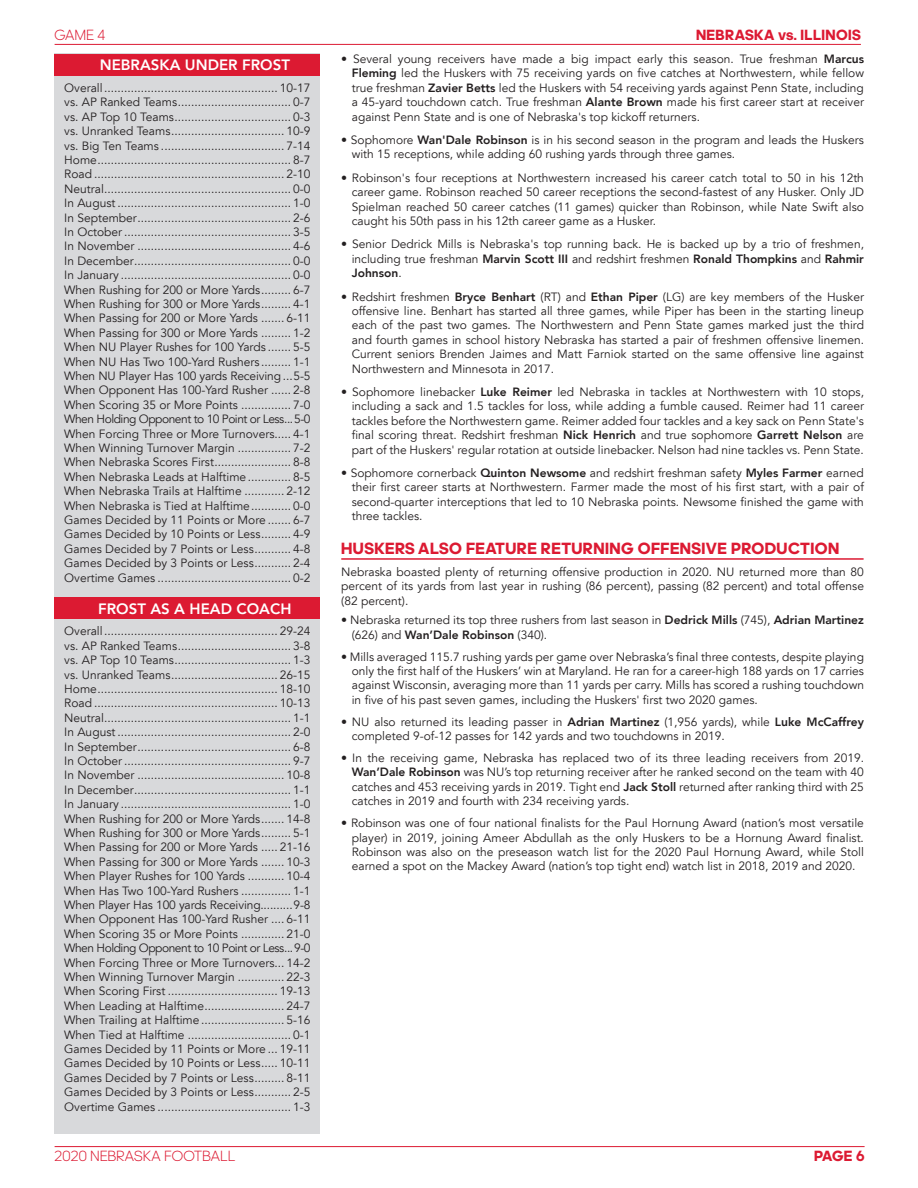
<style>
.page{position:relative;width:918px;height:1188px;background:#fff}
.page>*{position:absolute;margin:0;border:0;box-sizing:border-box;transform-origin:0 0}
.t1{font:700 16.5px "adineue PRO";letter-spacing:.025em;color:#dc1a32}
.t2{font:800 15px "Avenir LT Std";color:#fff}
.t3{font:300 15px "adineue PRO";letter-spacing:.025em;color:#dc1a32}
.t4{font:700 15px "adineue PRO";letter-spacing:.025em;color:#dc1a32}
.t5{font:12px/14.4px "Avenir LT Std";color:#231f20;text-align:justify}
.s1{font-weight:800}
</style>
<div class="page">
<hr style="left:55px;top:44px;width:806px;height:1px;background:#dc1a32">
<hr style="left:55px;top:1146px;width:810px;height:1px;background:#dc1a32">
<hr style="left:341px;top:558px;width:523px;height:2px;background:#dc1a32">
<div style="left:55px;top:54px;width:265px;height:1080px;background:#d8d9db"></div>
<div style="left:55px;top:54px;width:265px;height:22px;background:#dc1a32"></div>
<div style="left:55px;top:597px;width:265px;height:22px;background:#dc1a32"></div>
<p class="t3" style="left:55px;top:27px;width:52px">GAME 4</p>
<p class="t2" style="left:100px;top:56px;width:192px">NEBRASKA UNDER FROST</p>
<p class="t5" style="left:64px;top:81px;width:248px">Overall.................................................... 10-17 vs. AP Ranked Teams.................................. 0-7 vs. AP Top 10 Teams................................... 0-3 vs. Unranked Teams.................................. 10-9 vs. Big Ten Teams ..................................... 7-14<br>Home.......................................................... 8-7<br>Road ......................................................... 2-10<br>Neutral........................................................ 0-0<br>In August .................................................... 1-0<br>In September.............................................. 2-6<br>In October .................................................. 3-5<br>In November .............................................. 4-6<br>In December............................................... 0-0<br>In January ................................................... 0-0<br>When Rushing for 200 or More Yards......... 6-7<br>When Rushing for 300 or More Yards......... 4-1<br>When Passing for 200 or More Yards ....... 6-11<br>When Passing for 300 or More Yards ......... 1-2<br>When NU Player Rushes for 100 Yards ....... 5-5<br>When NU Has Two 100-Yard Rushers ......... 1-1<br>When NU Player Has 100 yards Receiving...5-5<br>When Opponent Has 100-Yard Rusher ...... 2-8<br>When Scoring 35 or More Points ............... 7-0<br>When Holding Opponent to 10 Point or Less...5-0<br>When Forcing Three or More Turnovers..... 4-1<br>When Winning Turnover Margin ................ 7-2<br>When Nebraska Scores First....................... 8-8<br>When Nebraska Leads at Halftime............. 8-5<br>When Nebraska Trails at Halftime ............ 2-12<br>When Nebraska is Tied at Halftime............ 0-0<br>Games Decided by 11 Points or More ....... 6-7<br>Games Decided by 10 Points or Less......... 4-9<br>Games Decided by 7 Points or Less........... 4-8<br>Games Decided by 3 Points or Less........... 2-4<br>Overtime Games ........................................ 0-2</p>
<p class="t2" style="left:98px;top:599px;width:195px">FROST AS A HEAD COACH</p>
<p class="t5" style="left:64px;top:624px;width:248px">Overall.................................................... 29-24 vs. AP Ranked Teams.................................. 3-8 vs. AP Top 10 Teams................................... 1-3 vs. Unranked Teams................................ 26-15<br>Home...................................................... 18-10<br>Road ....................................................... 10-13<br>Neutral........................................................ 1-1<br>In August .................................................... 2-0<br>In September.............................................. 6-8<br>In October .................................................. 9-7<br>In November ............................................ 10-8<br>In December............................................... 1-1<br>In January ................................................... 1-0<br>When Rushing for 200 or More Yards....... 14-8<br>When Rushing for 300 or More Yards......... 5-1<br>When Passing for 200 or More Yards ..... 21-16<br>When Passing for 300 or More Yards ....... 10-3<br>When Player Rushes for 100 Yards ........... 10-4<br>When Has Two 100-Yard Rushers ............... 1-1<br>When Player Has 100 yards Receiving..........9-8<br>When Opponent Has 100-Yard Rusher .... 6-11<br>When Scoring 35 or More Points ............. 21-0<br>When Holding Opponent to 10 Point or Less...9-0<br>When Forcing Three or More Turnovers... 14-2<br>When Winning Turnover Margin .............. 22-3<br>When Scoring First ................................. 19-13<br>When Leading at Halftime........................ 24-7<br>When Trailing at Halftime......................... 5-16<br>When Tied at Halftime ............................... 0-1<br>Games Decided by 11 Points or More ... 19-11<br>Games Decided by 10 Points or Less..... 10-11<br>Games Decided by 7 Points or Less......... 8-11<br>Games Decided by 3 Points or Less........... 2-5<br>Overtime Games ........................................ 1-3</p>
<p class="t4" style="left:696px;top:26px;width:166px">NEBRASKA vs. ILLINOIS</p>
<p class="t5" style="left:352px;top:52px;width:514px;text-indent:-10px">• Several young receivers have made a big impact early this season. True freshman <span class="s1">Marcus Fleming</span> led the Huskers with 75 receiving yards on five catches at Northwestern, while fellow true freshman <span class="s1">Zavier Betts</span> led the Huskers with 54 receiving yards against Penn State, including a 45-yard touchdown catch. True freshman <span class="s1">Alante Brown</span> made his first career start at receiver against Penn State and is one of Nebraska's top kickoff returners.</p>
<p class="t5" style="left:352px;top:133px;width:514px;text-indent:-10px">• Sophomore <span class="s1">Wan'Dale Robinson</span> is in his second season in the program and leads the Huskers with 15 receptions, while adding 60 rushing yards through three games.</p>
<p class="t5" style="left:352px;top:171px;width:514px;text-indent:-10px">• Robinson's four receptions at Northwestern increased his career catch total to 50 in his 12th career game. Robinson reached 50 career receptions the second-fastest of any Husker. Only JD Spielman reached 50 career catches (11 games) quicker than Robinson, while Nate Swift also caught his 50th pass in his 12th career game as a Husker.</p>
<p class="t5" style="left:352px;top:237px;width:514px;text-indent:-10px">• Senior Dedrick Mills is Nebraska's top running back. He is backed up by a trio of freshmen, including true freshman <span class="s1">Marvin Scott III</span> and redshirt freshmen <span class="s1">Ronald Thompkins</span> and <span class="s1">Rahmir Johnson</span>.</p>
<p class="t5" style="left:352px;top:290px;width:514px;text-indent:-10px">• Redshirt freshmen <span class="s1">Bryce Benhart</span> (RT) and <span class="s1">Ethan Piper</span> (LG) are key members of the Husker offensive line. Benhart has started all three games, while Piper has been in the starting lineup each of the past two games. The Northwestern and Penn State games marked just the third and fourth games in school history Nebraska has started a pair of freshmen offensive linemen.<br>Current seniors Brenden Jaimes and Matt Farniok started on the same offensive line against Northwestern and Minnesota in 2017.</p>
<p class="t5" style="left:352px;top:385px;width:514px;text-indent:-10px">• Sophomore linebacker <span class="s1">Luke Reimer</span> led Nebraska in tackles at Northwestern with 10 stops, including a sack and 1.5 tackles for loss, while adding a fumble caused. Reimer had 11 career tackles before the Northwestern game. Reimer added four tackles and a key sack on Penn State's final scoring threat. Redshirt freshman <span class="s1">Nick Henrich</span> and true sophomore <span class="s1">Garrett Nelson</span> are part of the Huskers' regular rotation at outside linebacker. Nelson had nine tackles vs. Penn State.</p>
<p class="t5" style="left:352px;top:466px;width:514px;text-indent:-10px">• Sophomore cornerback <span class="s1">Quinton Newsome</span> and redshirt freshman safety <span class="s1">Myles Farmer</span> earned their first career starts at Northwestern. Farmer made the most of his first start, with a pair of second-quarter interceptions that led to 10 Nebraska points. Newsome finished the game with three tackles.</p>
<h1 class="t1" style="left:341px;top:539px;width:500px">HUSKERS ALSO FEATURE RETURNING OFFENSIVE PRODUCTION</h1>
<p class="t5" style="left:341px;top:565px;width:524px">Nebraska boasted plenty of returning offensive production in 2020. NU returned more than 80 percent of its yards from last year in rushing (86 percent), passing (82 percent) and total offense (82 percent).</p>
<p class="t5" style="left:352px;top:613px;width:514px;text-indent:-10px">• Nebraska returned its top three rushers from last season in <span class="s1">Dedrick Mills</span> (745), <span class="s1">Adrian Martinez </span>(626) and <span class="s1">Wan’Dale Robinson</span> (340).</p>
<p class="t5" style="left:352px;top:650px;width:514px;text-indent:-10px">• Mills averaged 115.7 rushing yards per game over Nebraska’s final three contests, despite playing only the first half of the Huskers’ win at Maryland. He ran for a career-high 188 yards on 17 carries against Wisconsin, averaging more than 11 yards per carry. Mills has scored a rushing touchdown in five of his past seven games, including the Huskers' first two 2020 games.</p>
<p class="t5" style="left:352px;top:715px;width:514px;text-indent:-10px">• NU also returned its leading passer in <span class="s1">Adrian Martinez</span> (1,956 yards), while <span class="s1">Luke McCaffrey </span>completed 9-of-12 passes for 142 yards and two touchdowns in 2019.</p>
<p class="t5" style="left:352px;top:751px;width:514px;text-indent:-10px">• In the receiving game, Nebraska has replaced two of its three leading receivers from 2019.<br><span class="s1">Wan’Dale Robinson</span> was NU’s top returning receiver after he ranked second on the team with 40 catches and 453 receiving yards in 2019. Tight end <span class="s1">Jack Stoll</span> returned after ranking third with 25 catches in 2019 and fourth with 234 receiving yards.</p>
<p class="t5" style="left:352px;top:816px;width:514px;text-indent:-10px">• Robinson was one of four national finalists for the Paul Hornung Award (nation’s most versatile player) in 2019, joining Ameer Abdullah as the only Huskers to be a Hornung Award finalist.<br>Robinson was also on the preseason watch list for the 2020 Paul Hornung Award, while Stoll earned a spot on the Mackey Award (nation’s top tight end) watch list in 2018, 2019 and 2020.</p>
<p class="t3" style="left:55px;top:1147px;width:182px">2020 NEBRASKA FOOTBALL</p>
<p class="t4" style="left:814px;top:1147px;width:52px">PAGE 6</p>
</div>
